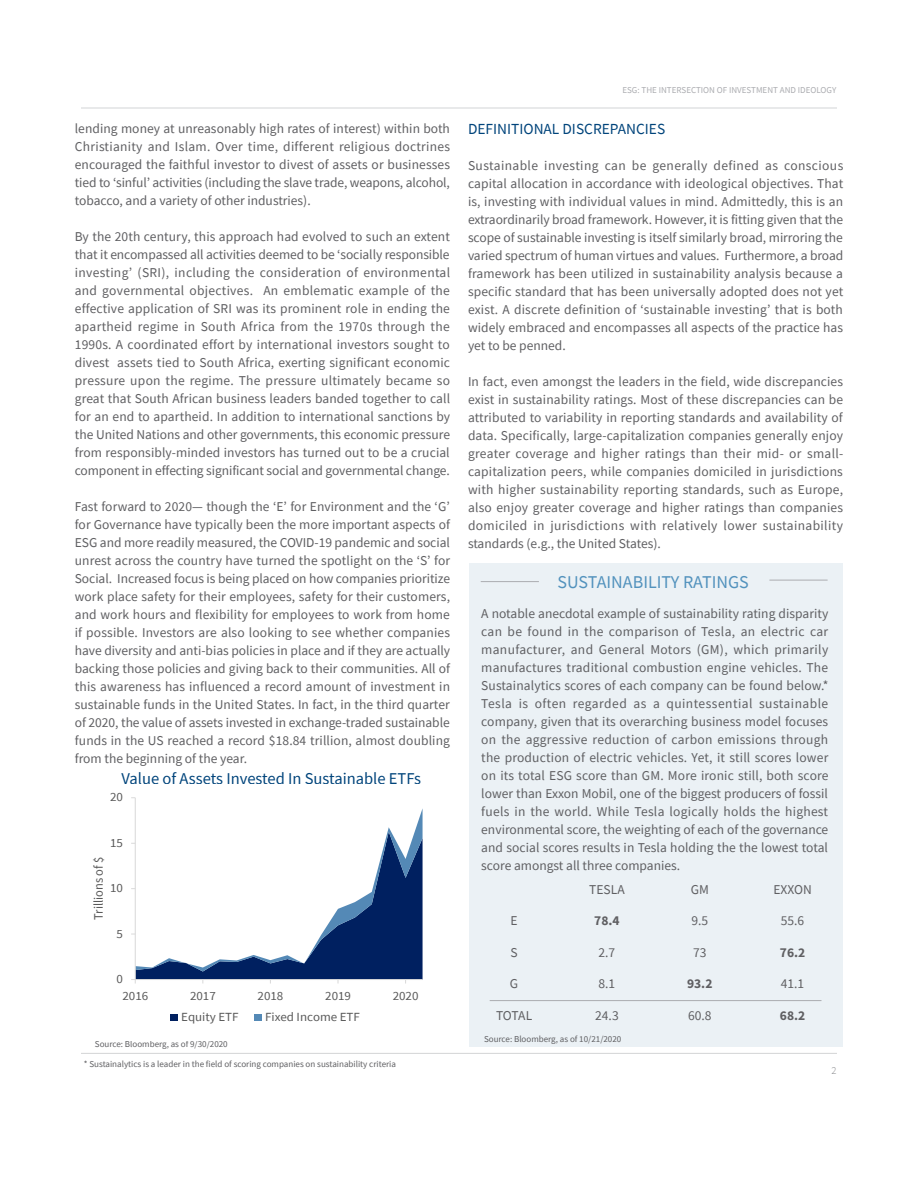
<style>
.page{position:relative;width:918px;height:1188px;background:#fff}
.page>*{position:absolute;margin:0;border:0;box-sizing:border-box;transform-origin:0 0}
.t1{font:18px "Source Sans Pro";color:#5292bd}
.t2{font:16.5px "Source Sans Pro";color:#00447b}
.t3{font:15.3px "Source Sans Pro";color:#00447b}
.t4{font:13.5px/18px "Source Sans Pro";color:#5f5f62;text-align:justify}
.t5{font:700 13.5px "Source Sans Pro";color:#5f5f62}
.t6{font:13.5px "Source Sans Variable";color:#5f5f62}
.t7{font:13.05px "Source Sans Pro";color:#595959;scale:.96 1}
.t8{font:12.45px "Source Sans Pro";color:#595959;scale:1.04 1}
.t9{font:300 10.5px "Source Sans Pro";color:#848689}
.t10{font:9px "Source Sans Pro";color:#5f5f62}
.t11{font:9px "Source Sans Pro";color:#abacb0}
</style>
<div class="page">
<hr style="left:81px;top:1053px;width:756px;height:1px;background:#d3d4d6">
<hr style="left:81px;top:108px;width:756px;height:1px;background:#d3d4d6">
<div style="left:469px;top:564px;width:374px;height:483px;background:#ebf1f5"></div>
<hr style="left:490px;top:1000px;width:331px;height:1px;background:#abacb0">
<hr style="left:481px;top:581px;width:58px;height:1px;background:#abacb0">
<hr style="left:769px;top:580px;width:59px;height:1px;background:#abacb0">
<hr style="left:135px;top:798px;width:1px;height:182px;background:#d9d9d9">
<svg style="left:131px;top:832px;width:292px;height:152px"></svg>
<div style="left:171px;top:1014px;width:7px;height:7px;background:#002060"></div>
<div style="left:255px;top:1014px;width:7px;height:7px;background:#5489b6"></div>
<p class="t4" style="left:75px;top:119px;width:377px">lending money at unreasonably high rates of interest) within both Christianity and Islam. Over time, different religious doctrines encouraged the faithful investor to divest of assets or businesses tied to ‘sinful’ activities (including the slave trade, weapons, alcohol, tobacco, and a variety of other industries).</p>
<p class="t4" style="left:75px;top:227px;width:377px">By the 20th century, this approach had evolved to such an extent that it encompassed all activities deemed to be ‘socially responsible investing’ (SRI), including the consideration of environmental and governmental objectives. An emblematic example of the effective application of SRI was its prominent role in ending the apartheid regime in South Africa from the 1970s through the 1990s. A coordinated effort by international investors sought to divest assets tied to South Africa, exerting significant economic pressure upon the regime. The pressure ultimately became so great that South African business leaders banded together to call for an end to apartheid. In addition to international sanctions by the United Nations and other governments, this economic pressure from responsibly-minded investors has turned out to be a crucial component in effecting significant social and governmental change.</p>
<p class="t4" style="left:75px;top:497px;width:377px">Fast forward to 2020— though the ‘E’ for Environment and the ‘G’ for Governance have typically been the more important aspects of ESG and more readily measured, the COVID-19 pandemic and social unrest across the country have turned the spotlight on the ‘S’ for Social. Increased focus is being placed on how companies prioritize work place safety for their employees, safety for their customers, and work hours and flexibility for employees to work from home if possible. Investors are also looking to see whether companies have diversity and anti-bias policies in place and if they are actually backing those policies and giving back to their communities. All of this awareness has influenced a record amount of investment in sustainable funds in the United States. In fact, in the third quarter of 2020, the value of assets invested in exchange-traded sustainable funds in the US reached a record $18.84 trillion, almost doubling from the beginning of the year.</p>
<p class="t2" style="left:121px;top:768px;width:301px">Value of Assets Invested In Sustainable ETFs</p>
<p class="t8" style="left:110px;top:789px;width:14px">20</p>
<p class="t8" style="left:110px;top:835px;width:14px">15</p>
<p class="t7" style="left:90px;top:920px;width:68px;rotate:-90deg">Trillions of $</p>
<p class="t8" style="left:110px;top:880px;width:14px">10</p>
<p class="t8" style="left:117px;top:926px;width:8px">5</p>
<p class="t8" style="left:117px;top:971px;width:8px">0</p>
<p class="t8" style="left:123px;top:988px;width:26px">2016</p>
<p class="t8" style="left:190px;top:988px;width:26px">2017</p>
<p class="t8" style="left:258px;top:988px;width:26px">2018</p>
<p class="t8" style="left:325px;top:988px;width:26px">2019</p>
<p class="t8" style="left:393px;top:988px;width:26px">2020</p>
<p class="t8" style="left:181px;top:1009px;width:57px">Equity ETF</p>
<p class="t8" style="left:265px;top:1009px;width:92px">Fixed Income ETF</p>
<p class="t10" style="left:95px;top:1038px;width:134px">Source: Bloomberg, as of 9/30/2020</p>
<p class="t10" style="left:84px;top:1058px;width:314px">* Sustainalytics is a leader in the field of scoring companies on sustainability criteria</p>
<p class="t11" style="left:622px;top:85px;width:216px">ESG: THE INTERSECTION OF INVESTMENT AND IDEOLOGY</p>
<p class="t3" style="left:468px;top:119px;width:199px">DEFINITIONAL DISCREPANCIES</p>
<p class="t4" style="left:468px;top:157px;width:377px">Sustainable investing can be generally defined as conscious capital allocation in accordance with ideological objectives. That is, investing with individual values in mind. Admittedly, this is an extraordinarily broad framework. However, it is fitting given that the scope of sustainable investing is itself similarly broad, mirroring the varied spectrum of human virtues and values. Furthermore, a broad framework has been utilized in sustainability analysis because a specific standard that has been universally adopted does not yet exist. A discrete definition of ‘sustainable investing’ that is both widely embraced and encompasses all aspects of the practice has yet to be penned.</p>
<p class="t4" style="left:468px;top:373px;width:377px">In fact, even amongst the leaders in the field, wide discrepancies exist in sustainability ratings. Most of these discrepancies can be attributed to variability in reporting standards and availability of data. Specifically, large-capitalization companies generally enjoy greater coverage and higher ratings than their mid- or small&shy;capitalization peers, while companies domiciled in jurisdictions with higher sustainability reporting standards, such as Europe, also enjoy greater coverage and higher ratings than companies domiciled in jurisdictions with relatively lower sustainability standards (e.g., the United States).</p>
<p class="t1" style="left:558px;top:571px;width:193px">SUSTAINABILITY RATINGS</p>
<p class="t4" style="left:481px;top:605px;width:349px">A notable anecdotal example of sustainability rating disparity can be found in the comparison of Tesla, an electric car manufacturer, and General Motors (GM), which primarily manufactures traditional combustion engine vehicles. The Sustainalytics scores of each company can be found below.* Tesla is often regarded as a quintessential sustainable company, given that its overarching business model focuses on the aggressive reduction of carbon emissions through the production of electric vehicles. Yet, it still scores lower on its total ESG score than GM. More ironic still, both score lower than Exxon Mobil, one of the biggest producers of fossil fuels in the world. While Tesla logically holds the highest environmental score, the weighting of each of the governance and social scores results in Tesla holding the the lowest total score amongst all three companies.</p>
<p class="t4" style="left:511px;top:912px;width:9px">E</p>
<p class="t4" style="left:511px;top:943px;width:9px">S</p>
<p class="t4" style="left:510px;top:975px;width:10px">G</p>
<p class="t4" style="left:496px;top:1006px;width:38px">TOTAL</p>
<p class="t4" style="left:589px;top:880px;width:37px">TESLA</p>
<p class="t5" style="left:594px;top:912px;width:27px">78.4</p>
<p class="t4" style="left:599px;top:943px;width:18px">2.7</p>
<p class="t4" style="left:599px;top:975px;width:18px">8.1</p>
<p class="t4" style="left:595px;top:1006px;width:25px">24.3</p>
<p class="t10" style="left:484px;top:1033px;width:139px">Source: Bloomberg, as of 10/21/2020</p>
<p class="t4" style="left:691px;top:880px;width:20px">GM</p>
<p class="t4" style="left:691px;top:912px;width:18px">9.5</p>
<p class="t4" style="left:693px;top:943px;width:15px">73</p>
<p class="t6" style="left:687px;top:975px;width:26px">93.2</p>
<p class="t4" style="left:688px;top:1006px;width:25px">60.8</p>
<p class="t4" style="left:773px;top:880px;width:40px">EXXON</p>
<p class="t4" style="left:781px;top:912px;width:25px">55.6</p>
<p class="t5" style="left:780px;top:943px;width:27px">76.2</p>
<p class="t4" style="left:781px;top:975px;width:25px">41.1</p>
<p class="t6" style="left:780px;top:1007px;width:26px">68.2</p>
<p class="t9" style="left:831px;top:1064px;width:7px">2</p>
</div>
